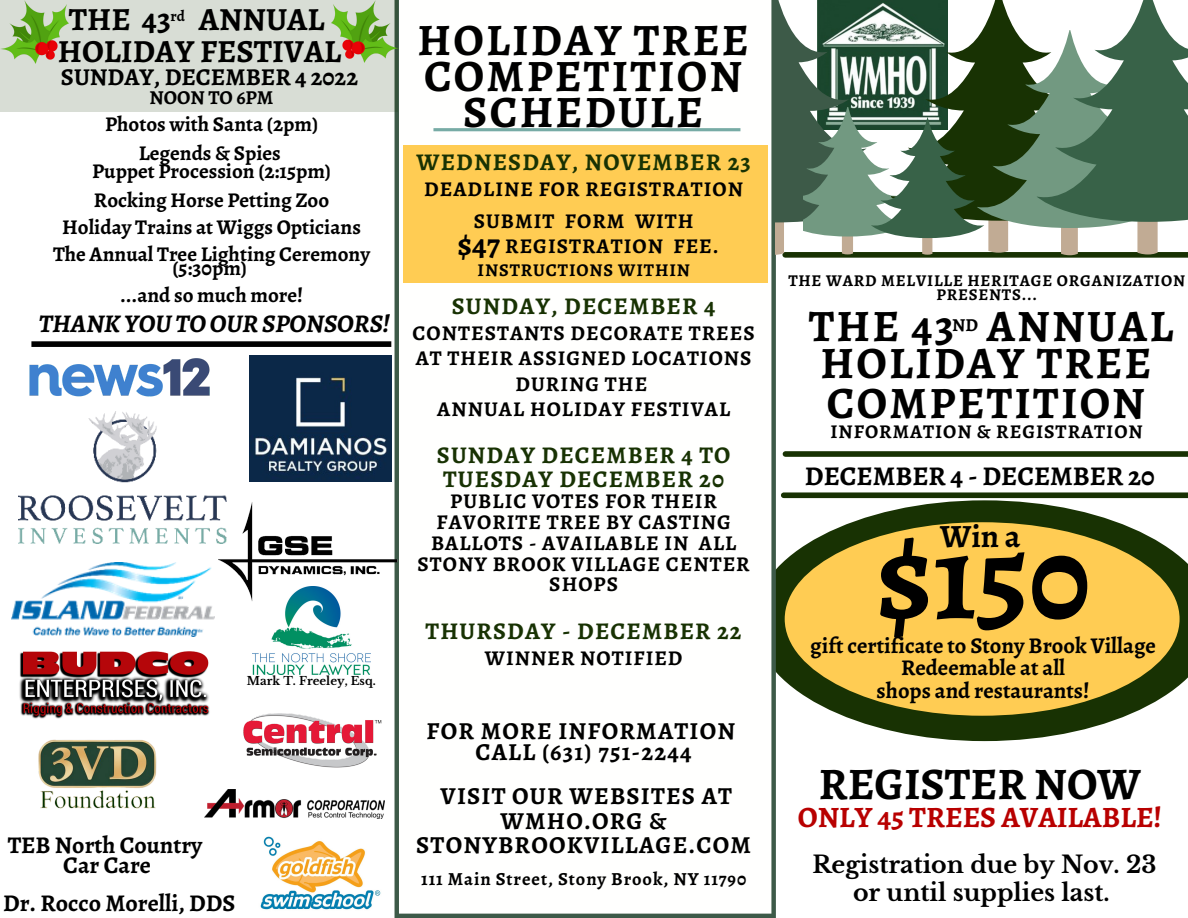
<style>
.page{position:relative;width:1188px;height:918px;background:#fff}
.page>*{position:absolute;margin:0;border:0;box-sizing:border-box;transform-origin:0 0}
.t1{font:700 122.4px "Alegreya";color:#000}
.t2{font:700 45.15px "Alegreya";color:#000}
.t3{font:700 45px/35.8px "Alegreya";letter-spacing:.05em;color:#000;text-align:center}
.t4{font:700 32.4px "Alegreya";color:#000}
.t5{font:700 32.25px/31.5px "Alegreya";color:#000;text-align:center}
.t6{font:700 31.2px "Alegreya";color:#000}
.t7{font:700 29.55px "Alegreya";color:#b80000}
.t8{font:700 27.15px "Alegreya";color:#000}
.t9{font:italic 700 25.5px "Alegreya";color:#000}
.t10{font:700 24.45px/24.5px "Alegreya";letter-spacing:.05em;color:#000;text-align:center}
.t11{font:700 24.3px "Alegreya";color:#000}
.t12{font:700 24px/23.9px "Alegreya";letter-spacing:.05em;color:#183203}
.t13{font:700 24px/20.2px "Alegreya";color:#000;text-align:center}
.t14{font:700 23.7px/28.2px "Libre Baskerville";color:#000;text-align:center}
.t15{font:700 22.5px/22.5px "Alegreya";color:#000;text-align:center}
.t16{font:700 21px/20.9px "Alegreya";letter-spacing:.05em;color:#000;text-align:center}
.t17{font:700 21px/29.2px "Alegreya";color:#000;text-align:center}
.t18{font:700 19.8px "Alegreya";color:#000}
.t19{font:700 19.5px "Alegreya";letter-spacing:.05em;color:#000}
.t20{font:700 18.45px "Alegreya";letter-spacing:.05em;color:#000}
.t21{font:700 18.3px "Alegreya";color:#000}
.t22{font:700 18px "Alegreya";letter-spacing:.05em;color:#000}
.t23{font:700 16.5px/14.2px "Alegreya";letter-spacing:.05em;color:#000;text-align:center}
.t24{font:700 15.3px "Alegreya";color:#000}
.t25{font:700 11.55px "Libre Baskerville";color:#000}
</style>
<div class="page">
<svg style="left:776px;top:500px;width:412px;height:241px;fill:#183203"></svg>
<svg style="left:771px;top:914px;width:5px;height:4px"></svg>
<hr style="left:395px;top:0;width:4px;height:914px;background:#3d5a48">
<svg style="left:395px;top:914px;width:4px;height:4px"></svg>
<div style="left:771px;top:0;width:5px;height:914px;background:#3d5a48"></div>
<hr style="left:399px;top:914px;width:372px;height:4px;background:#3d5a48">
<hr style="left:399px;top:0;width:372px;height:1px;background:#3d5a48">
<svg style="left:31px;top:341px;width:360px;height:6px;background:#0f0f0f"></svg>
<div style="left:403px;top:146px;width:365px;height:137px;background:#ffcc53"></div>
<svg style="left:433px;top:128px;width:307px;height:3px"></svg>
<div style="left:785px;top:252px;width:403px;height:6px;background:#183203"></div>
<div style="left:785px;top:451px;width:403px;height:6px;background:#183203"></div>
<svg style="left:771px;top:0;width:417px;height:255px"></svg>
<div style="left:785px;top:522px;width:395px;height:194px;background:#ffcc53;border-radius:50%"></div>
<div style="left:784px;top:492px;width:404px;height:6px;background:#183203"></div>
<img style="left:205px;top:789px;width:180px;height:29px">
<img style="left:12px;top:562px;width:202px;height:74px">
<img style="left:19px;top:651px;width:191px;height:68px">
<img style="left:250px;top:356px;width:141px;height:126px">
<img style="left:19px;top:411px;width:199px;height:133px">
<img style="left:253px;top:619px;width:118px;height:56px">
<div style="left:0;top:0;width:398px;height:112px;background:#d8ddd5"></div>
<img style="left:1px;top:1px;width:67px;height:63px">
<img style="left:332px;top:0;width:67px;height:63px">
<img style="left:218px;top:482px;width:180px;height:137px">
<img style="left:243px;top:713px;width:139px;height:55px">
<img style="left:38px;top:739px;width:119px;height:70px">
<img style="left:260px;top:836px;width:121px;height:74px">
<img style="left:29px;top:358px;width:181px;height:39px">
<h3 class="t5" style="left:58px;top:3px;width:285px">THE 43 ANNUAL<br>HOLIDAY FESTIVAL</h3>
<p class="t11" style="left:61px;top:60px;width:299px">SUNDAY, DECEMBER 4 2022</p>
<p class="t18" style="left:150px;top:84px;width:125px">NOON TO 6PM</p>
<p class="t24" style="left:171px;top:5px;width:16px">rd</p>
<p class="t17" style="left:105px;top:109px;width:215px">Photos with Santa (2pm)<br>Legends &amp; Spies</p>
<p class="t17" style="left:92px;top:156px;width:240px;text-align:left">Puppet Procession (2:15pm)<br>Rocking Horse Petting Zoo</p>
<p class="t17" style="left:53px;top:214px;width:319px;line-height:27px">Holiday Trains at Wiggs Opticians<br>The Annual Tree Lighting Ceremony</p>
<p class="t17" style="left:120px;top:254px;width:185px;line-height:27px">(5:30pm)<br>...and so much more!</p>
<p class="t9" style="left:39px;top:307px;width:353px">THANKYOUTOOURSPONSORS!</p>
<p class="t25" style="left:247px;top:674px;width:130px">Mark T. Freeley, Esq.</p>
<p class="t13" style="left:8px;top:835px;width:196px">TEB North Country<br>Car Care</p>
<p class="t13" style="left:3px;top:893px;width:234px">Dr. Rocco Morelli, DDS</p>
<h3 class="t3" style="left:418px;top:22px;width:332px">HOLIDAY TREE<br>COMPETITION<br>SCHEDULE</h3>
<p class="t12" style="left:416px;top:150px;width:336px">WEDNESDAY, NOVEMBER 23</p>
<p class="t16" style="left:424px;top:173px;width:320px;line-height:31.8px">DEADLINE FOR REGISTRATION<br>SUBMIT FORM WITH</p>
<p class="t16" style="left:505px;top:236px;width:215px">REGISTRATION FEE.</p>
<p class="t22" style="left:478px;top:258px;width:214px">INSTRUCTIONS WITHIN</p>
<p class="t12" style="left:452px;top:294px;width:265px">SUNDAY, DECEMBER 4</p>
<p class="t16" style="left:413px;top:321px;width:344px;line-height:25.2px">CONTESTANTS DECORATE TREES<br>AT THEIR ASSIGNED LOCATIONS<br>DURING THE<br>ANNUAL HOLIDAY FESTIVAL</p>
<p class="t12" style="left:437px;top:443px;width:295px">SUNDAY DECEMBER 4 TO<br>TUESDAY DECEMBER 20</p>
<p class="t16" style="left:418px;top:490px;width:334px">PUBLIC VOTES FOR THEIR<br>FAVORITE TREE BY CASTING<br>BALLOTS - AVAILABLE IN ALL<br>STONY BROOK VILLAGE CENTER<br>SHOPS</p>
<p class="t12" style="left:426px;top:619px;width:317px">THURSDAY - DECEMBER 22</p>
<p class="t16" style="left:485px;top:647px;width:199px">WINNER NOTIFIED</p>
<h3 class="t6" style="left:458px;top:224px;width:44px">$47</h3>
<p class="t10" style="left:427px;top:720px;width:310px;line-height:20.7px">FOR MORE INFORMATION<br>CALL (631) 751-2244</p>
<p class="t10" style="left:416px;top:784px;width:336px">VISIT OUR WEBSITES AT<br>WMHO.ORG &amp;<br>STONYBROOKVILLAGE.COM</p>
<p class="t20" style="left:421px;top:866px;width:327px">111 Main Street, Stony Brook, NY 11790</p>
<p class="t23" style="left:788px;top:273px;width:398px">THE WARD MELVILLE HERITAGE ORGANIZATION<br>PRESENTS...</p>
<h3 class="t3" style="left:809px;top:307px;width:366px;line-height:38.4px;text-align:left">THE 43 ANNUAL<br>HOLIDAY TREE<br>COMPETITION</h3>
<p class="t19" style="left:831px;top:418px;width:314px">INFORMATION &amp; REGISTRATION</p>
<p class="t21" style="left:952px;top:312px;width:27px">ND</p>
<p class="t8" style="left:805px;top:457px;width:352px">DECEMBER 4 - DECEMBER 20</p>
<h3 class="t4" style="left:940px;top:514px;width:82px">Win a</h3>
<h1 class="t1" style="left:876px;top:494px;width:216px">$150</h1>
<p class="t15" style="left:810px;top:634px;width:347px">gift certificate to Stony Brook Village<br>Redeemable at all<br>shops and restaurants!</p>
<h2 class="t2" style="left:819px;top:753px;width:324px">REGISTER NOW</h2>
<h3 class="t7" style="left:798px;top:797px;width:366px">ONLY 45 TREES AVAILABLE!</h3>
<p class="t14" style="left:812px;top:850px;width:346px">Registration due by Nov. 23 or until supplies last.</p>
</div>
